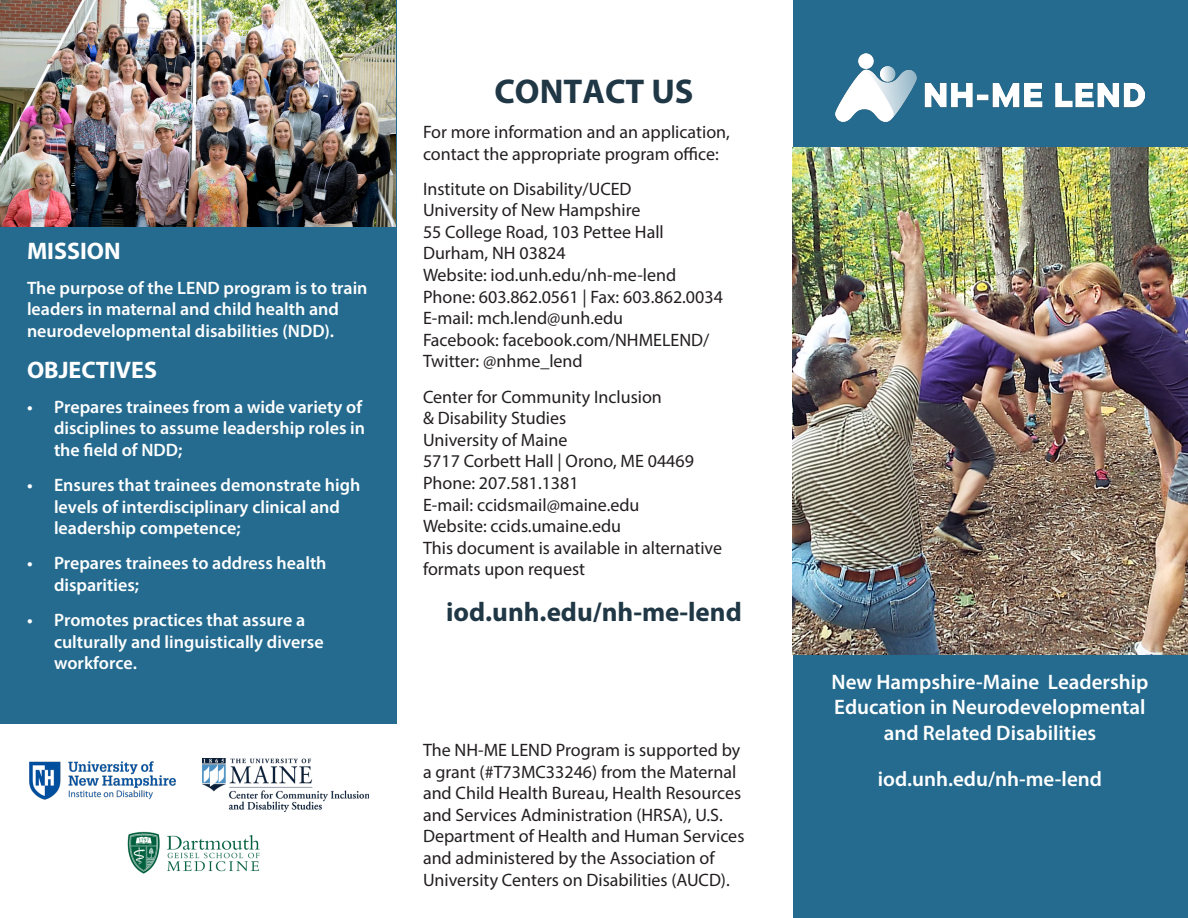
<style>
.page{position:relative;width:1188px;height:918px;background:#fff}
.page>*{position:absolute;margin:0;border:0;box-sizing:border-box;transform-origin:0 0}
.normal_black{font:700 34.5px "Myriad Pro";color:#203746}
.normal_black-2{font:700 27px "Myriad Pro";color:#203746}
.t1{font:700 24px "Myriad Pro";color:#fff}
.t2{font:600 21px/25.2px "Myriad Pro";color:#fff;text-align:center}
.normal_black-3{font:18px/21.6px "Myriad Pro";color:#231f20}
.Normal_white{font:600 18px/21.6px "Myriad Pro";color:#fff}
</style>
<div class="page">
<div style="left:0;top:0;width:396px;height:724px;background:#246b8f"></div>
<div style="left:794px;top:0;width:394px;height:918px;background:#246b8f"></div>
<img style="left:793px;top:148px;width:395px;height:506px">
<img style="left:0;top:0;width:396px;height:227px">
<img style="left:29px;top:761px;width:147px;height:39px">
<img style="left:203px;top:759px;width:166px;height:52px">
<img style="left:127px;top:831px;width:133px;height:43px">
<img style="left:835px;top:53px;width:310px;height:69px">
<p class="t1" style="left:27px;top:235px;width:95px">MISSION</p>
<p class="Normal_white" style="left:27px;top:277px;width:342px">The purpose of the LEND program is to train leaders in maternal and child health and neurodevelopmental disabilities (NDD).</p>
<p class="t1" style="left:27px;top:354px;width:132px">OBJECTIVES</p>
<p class="Normal_white" style="left:54px;top:395px;width:313px;text-indent:-27px">• Prepares trainees from a wide variety of disciplines to assume leadership roles in the field of NDD;</p>
<p class="Normal_white" style="left:54px;top:474px;width:308px;text-indent:-27px">• Ensures that trainees demonstrate high levels of interdisciplinary clinical and leadership competence;</p>
<p class="Normal_white" style="left:54px;top:552px;width:274px;text-indent:-27px">• Prepares trainees to address health disparities;</p>
<p class="Normal_white" style="left:54px;top:609px;width:271px;text-indent:-27px">• Promotes practices that assure a culturally and linguistically diverse workforce.</p>
<p class="normal_black" style="left:494px;top:69px;width:201px">CONTACT US</p>
<p class="normal_black-3" style="left:423px;top:121px;width:308px">For more information and an application, contact the appropriate program office:</p>
<p class="normal_black-3" style="left:423px;top:178px;width:301px">Institute on Disability/UCED<br>University of New Hampshire<br>55 College Road, 103 Pettee Hall<br>Durham, NH 03824<br>Website: iod.unh.edu/nh-me-lend<br>Phone: 603.862.0561 | Fax: 603.862.0034<br>E-mail: mch.lend@unh.edu<br>Facebook: facebook.com/NHMELEND/<br>Twitter: @nhme_lend</p>
<p class="normal_black-3" style="left:423px;top:385px;width:301px">Center for Community Inclusion<br>&amp; Disability Studies<br>University of Maine<br>5717 Corbett Hall | Orono, ME 04469<br>Phone: 207.581.1381<br>E-mail: ccidsmail@maine.edu<br>Website: ccids.umaine.edu<br>This document is available in alternative formats upon request</p>
<p class="normal_black-2" style="left:446px;top:595px;width:297px">iod.unh.edu/nh-me-lend</p>
<p class="normal_black-3" style="left:423px;top:739px;width:323px">The NH-ME LEND Program is supported by a grant (#T73MC33246) from the Maternal and Child Health Bureau, Health Resources and Services Administration (HRSA), U.S.<br>Department of Health and Human Services and administered by the Association of University Centers on Disabilities (AUCD).</p>
<p class="t2" style="left:831px;top:669px;width:319px">New Hampshire-Maine Leadership<br>Education in Neurodevelopmental and Related Disabilities</p>
<p class="t2" style="left:878px;top:766px;width:226px">iod.unh.edu/nh-me-lend</p>
</div>
